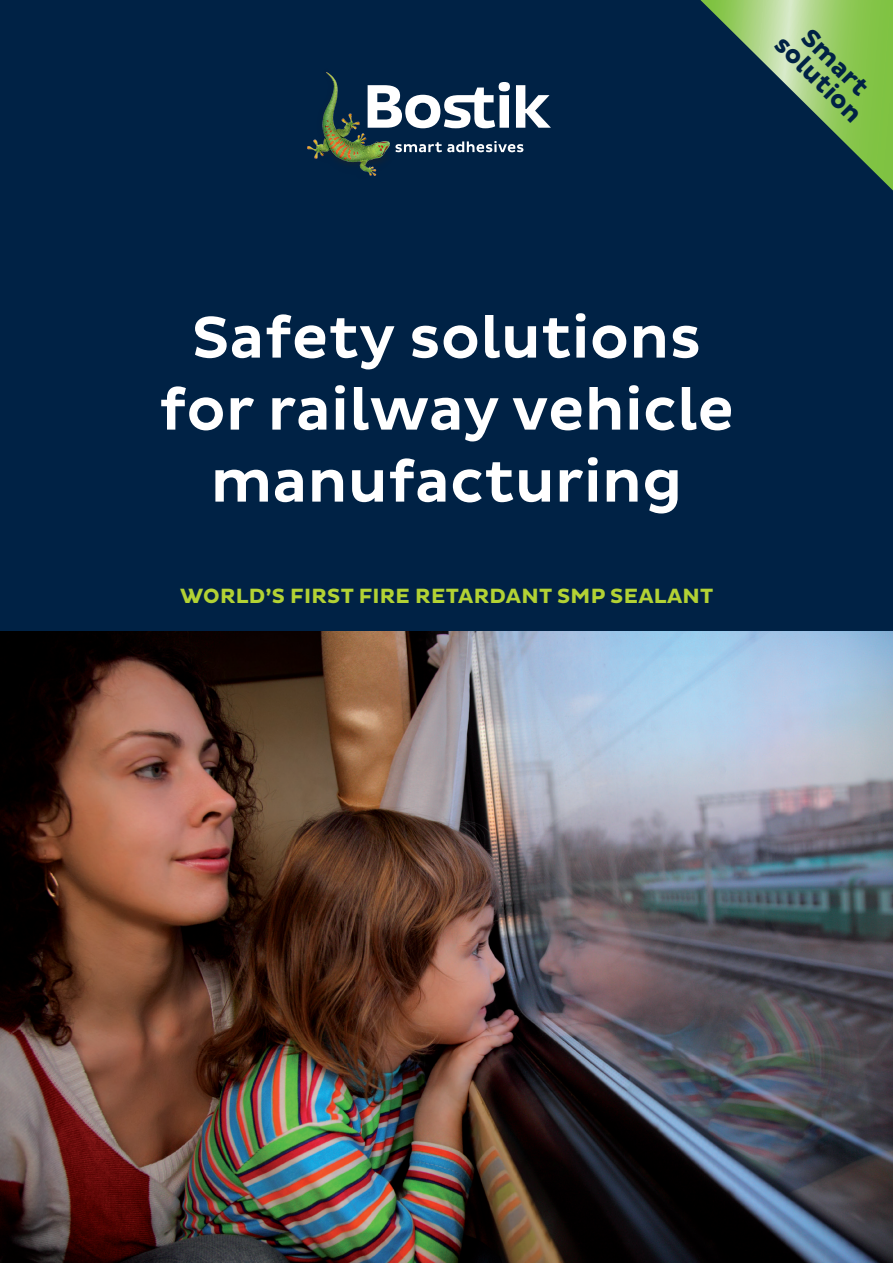
<style>
.page{position:relative;width:893px;height:1263px;background:#002245}
.page>*{position:absolute;margin:0;border:0;box-sizing:border-box;transform-origin:0 0}
.titel_kop{font:500 60px/72px "Bostik";color:#fff;text-align:center}
.t1{font:700 25.65px "Bostik";color:#002245}
.titel_kop-2{font:700 21px "Bostik";letter-spacing:.015em;color:#b3d234}
</style>
<div class="page">
<img style="left:308px;top:72px;width:81px;height:104px">
<svg style="left:395px;top:141px;width:128px;height:11px"></svg>
<svg style="left:368px;top:82px;width:183px;height:46px"></svg>
<img style="left:0;top:631px;width:893px;height:632px">
<svg style="left:701px;top:0;width:192px;height:190px"></svg>
<p class="t1" style="left:816px;top:22px;width:85px;rotate:45deg">Smart</p>
<p class="t1" style="left:789px;top:29px;width:113px;rotate:45deg">solution</p>
<p class="titel_kop" style="left:159px;top:303px;width:577px">Safety solutions for railway vehicle manufacturing</p>
<p class="titel_kop-2" style="left:180px;top:583px;width:535px">WORLD’S FIRST FIRE RETARDANT SMP SEALANT</p>
</div>
